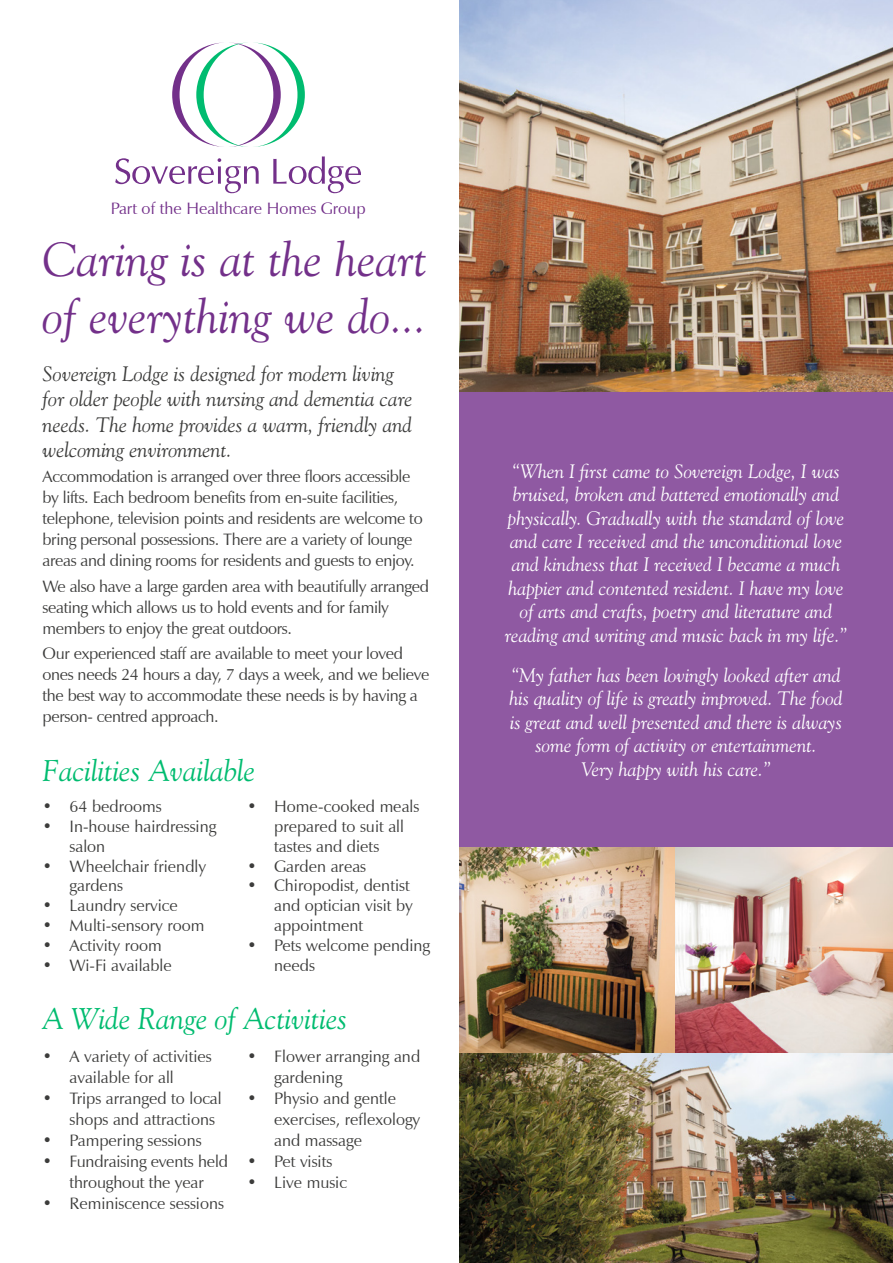
<style>
.page{position:relative;width:893px;height:1263px;background:#fff}
.page>*{position:absolute;margin:0;border:0;box-sizing:border-box;transform-origin:0 0}
.Text{font:italic 48px/57px "Goudy Old Style BT";color:#73308a}
.Text-2{font:italic 30px "Goudy Old Style BT";color:#00bc70}
.t1{font:italic 21px/25.5px "Goudy Old Style BT";color:#3c3c3b}
.t2{font:italic 19.5px/23.4px "Goudy Old Style BT";color:#fff;text-align:center}
.t3{font:16.5px/21px "Zapf Humanist 601 BT";letter-spacing:-.02em;color:#3c3c3b}
.t4{font:16.5px/19.8px "Zapf Humanist 601 BT";color:#3c3c3b}
.t5{font:16.5px "Zapf Humanist 601 BT";color:#73308a}
</style>
<div class="page">
<div style="left:459px;top:257px;width:434px;height:1006px;background:#8f59a2"></div>
<img style="left:459px;top:0;width:434px;height:391px">
<img style="left:459px;top:847px;width:434px;height:416px">
<svg style="left:115px;top:158px;width:144px;height:35px"></svg>
<svg style="left:273px;top:156px;width:88px;height:37px"></svg>
<svg style="left:172px;top:42px;width:133px;height:105px"></svg>
<p class="t5" style="left:111px;top:198px;width:256px">Part of the Healthcare Homes Group</p>
<p class="Text" style="left:43px;top:230px;width:386px">Caring is at the heart of everything we do...</p>
<p class="t1" style="left:43px;top:360px;width:371px">Sovereign Lodge is designed for modern living for older people with nursing and dementia care needs. The home provides a warm, friendly and welcoming environment.</p>
<p class="t3" style="left:43px;top:466px;width:382px">Accommodation is arranged over three floors accessible by lifts. Each bedroom benefits from en-suite facilities, telephone, television points and residents are welcome to bring personal possessions. There are a variety of lounge areas and dining rooms for residents and guests to enjoy.</p>
<p class="t3" style="left:43px;top:575px;width:388px">We also have a large garden area with beautifully arranged seating which allows us to hold events and for family members to enjoy the great outdoors.</p>
<p class="t3" style="left:43px;top:643px;width:388px">Our experienced staff are available to meet your loved ones needs 24 hours a day, 7 days a week, and we believe the best way to accommodate these needs is by having a person- centred approach.</p>
<p class="Text-2" style="left:43px;top:752px;width:214px">Facilities Available</p>
<p class="t4" style="left:43px;top:796px;width:121px">• 64 bedrooms</p>
<p class="t4" style="left:70px;top:816px;width:148px;text-indent:-27px">• In-house hairdressing salon</p>
<p class="t4" style="left:70px;top:856px;width:138px;text-indent:-27px">• Wheelchair friendly gardens</p>
<p class="t4" style="left:43px;top:895px;width:137px">• Laundry service</p>
<p class="t4" style="left:43px;top:915px;width:163px">• Multi-sensory room</p>
<p class="t4" style="left:43px;top:935px;width:121px">• Activity room</p>
<p class="t4" style="left:43px;top:955px;width:131px">• Wi-Fi available</p>
<p class="t4" style="left:274px;top:796px;width:147px;text-indent:-27px">• Home-cooked meals prepared to suit all tastes and diets</p>
<p class="t4" style="left:247px;top:856px;width:121px">• Garden areas</p>
<p class="t4" style="left:274px;top:876px;width:140px;text-indent:-27px">• Chiropodist, dentist and optician visit by appointment</p>
<p class="t4" style="left:274px;top:935px;width:157px;text-indent:-27px">• Pets welcome pending needs</p>
<p class="Text-2" style="left:43px;top:1000px;width:306px">A Wide Range of Activities</p>
<p class="t4" style="left:70px;top:1045px;width:144px;line-height:21px;text-indent:-27px">• A variety of activities available for all</p>
<p class="t4" style="left:70px;top:1087px;width:154px;line-height:21px;text-indent:-27px">• Trips arranged to local shops and attractions</p>
<p class="t4" style="left:43px;top:1130px;width:161px">• Pampering sessions</p>
<p class="t3" style="left:43px;top:1150px;width:187px;text-align:center">• Fundraising events held throughout the year</p>
<p class="t4" style="left:43px;top:1193px;width:183px">• Reminiscence sessions</p>
<p class="t4" style="left:274px;top:1045px;width:148px;line-height:21px;text-indent:-27px">• Flower arranging and gardening</p>
<p class="t4" style="left:274px;top:1087px;width:148px;line-height:21px;text-indent:-27px">• Physio and gentle exercises, reflexology and massage</p>
<p class="t4" style="left:247px;top:1151px;width:87px">• Pet visits</p>
<p class="t4" style="left:247px;top:1172px;width:101px">• Live music</p>
<p class="t2" style="left:505px;top:459px;width:344px">“When I first came to Sovereign Lodge, I was bruised, broken and battered emotionally and physically. Gradually with the standard of love and care I received and the unconditional love and kindness that I received I became a much happier and contented resident. I have my love of arts and crafts, poetry and literature and reading and writing and music back in my life.”</p>
<p class="t2" style="left:509px;top:663px;width:335px">“My father has been lovingly looked after and his quality of life is greatly improved. The food is great and well presented and there is always some form of activity or entertainment.<br>Very happy with his care.”</p>
</div>
